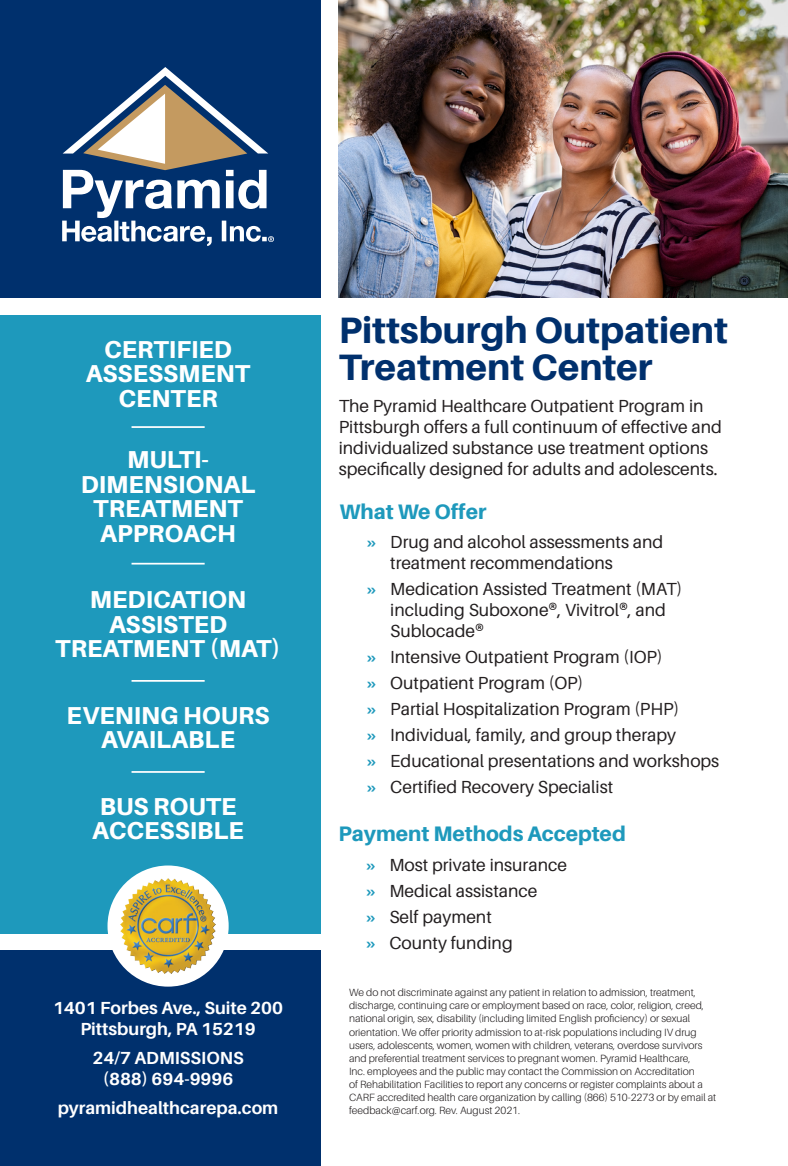
<style>
.page{position:relative;width:788px;height:1166px;background:#fff}
.page>*{position:absolute;margin:0;border:0;box-sizing:border-box;transform-origin:0 0}
.t1{font:800 36.75px/36.8px "Aileron";color:#00306d}
.t2{font:800 24.5px/24.5px "Aileron";color:#fff;text-align:center}
.t3{font:800 21px "Aileron";color:#1e99bc}
.t4{font:17.5px/21px "Aileron";color:#231f20}
.t5{font:700 17.5px "Aileron";color:#fff}
.t6{font:300 10.5px/13.1px "Aileron";color:#231f20}
.s1{font-weight:800;color:#1e99bc}
</style>
<div class="page">
<div style="left:0;top:315px;width:320px;height:618px;background:#1e99bc"></div>
<div style="left:0;top:950px;width:320px;height:216px;background:#00306d"></div>
<div style="left:107px;top:865px;width:122px;height:121px;background:#fff;border-radius:50%"></div>
<div style="left:0;top:0;width:320px;height:297px;background:#00306d"></div>
<svg style="left:62px;top:67px;width:212px;height:179px"></svg>
<img style="left:121px;top:878px;width:94px;height:95px">
<hr style="left:131px;top:771px;width:74px;height:2px;background:#fff">
<hr style="left:131px;top:426px;width:74px;height:2px;background:#fff">
<hr style="left:131px;top:563px;width:74px;height:1px;background:#fff">
<img style="left:339px;top:0;width:449px;height:297px">
<hr style="left:131px;top:680px;width:74px;height:1px;background:#fff">
<p class="t2" style="left:86px;top:337px;width:166px">CERTIFIED<br>ASSESSMENT<br>CENTER</p>
<p class="t2" style="left:81px;top:447px;width:176px">MULTI-<br>DIMENSIONAL<br>TREATMENT<br>APPROACH</p>
<p class="t2" style="left:55px;top:587px;width:227px">MEDICATION<br>ASSISTED<br>TREATMENT (MAT)</p>
<p class="t2" style="left:67px;top:703px;width:204px">EVENING HOURS</p>
<p class="t2" style="left:101px;top:727px;width:135px">AVAILABLE</p>
<p class="t2" style="left:100px;top:793px;width:138px">BUS ROUTE</p>
<p class="t2" style="left:92px;top:818px;width:153px">ACCESSIBLE</p>
<p class="t5" style="left:53px;top:998px;width:231px">1401 Forbes Ave., Suite 200</p>
<p class="t5" style="left:80px;top:1019px;width:177px">Pittsburgh, PA 15219</p>
<p class="t5" style="left:92px;top:1048px;width:153px">24/7 ADMISSIONS</p>
<p class="t5" style="left:103px;top:1069px;width:132px">(888) 694-9996</p>
<p class="t5" style="left:58px;top:1097px;width:222px">pyramidhealthcarepa.com</p>
<p class="t1" style="left:339px;top:312px;width:391px">Pittsburgh Outpatient<br>Treatment Center</p>
<p class="t4" style="left:339px;top:395px;width:385px">The Pyramid Healthcare Outpatient Program in Pittsburgh offers a full continuum of effective and individualized substance use treatment options specifically designed for adults and adolescents.</p>
<p class="t3" style="left:339px;top:499px;width:148px">What We Offer</p>
<p class="t4" style="left:390px;top:531px;width:274px;text-indent:-24px"><span class="s1">»</span> Drug and alcohol assessments and treatment recommendations</p>
<p class="t4" style="left:390px;top:578px;width:293px;text-indent:-24px"><span class="s1">»</span> Medication Assisted Treatment (MAT) including Suboxone®, Vivitrol®, and<br>Sublocade®</p>
<p class="t4" style="left:366px;top:646px;width:297px"><span class="s1">»</span> Intensive Outpatient Program (IOP)</p>
<p class="t4" style="left:366px;top:672px;width:218px"><span class="s1">»</span> Outpatient Program (OP)</p>
<p class="t4" style="left:366px;top:698px;width:314px"><span class="s1">»</span> Partial Hospitalization Program (PHP)</p>
<p class="t4" style="left:366px;top:724px;width:311px"><span class="s1">»</span> Individual, family, and group therapy</p>
<p class="t4" style="left:366px;top:750px;width:354px"><span class="s1">»</span> Educational presentations and workshops</p>
<p class="t4" style="left:366px;top:776px;width:248px"><span class="s1">»</span> Certified Recovery Specialist</p>
<p class="t3" style="left:338px;top:822px;width:289px">Payment Methods Accepted</p>
<p class="t4" style="left:366px;top:854px;width:203px"><span class="s1">»</span> Most private insurance</p>
<p class="t4" style="left:366px;top:880px;width:173px"><span class="s1">»</span> Medical assistance</p>
<p class="t4" style="left:366px;top:906px;width:128px"><span class="s1">»</span> Self payment</p>
<p class="t4" style="left:366px;top:932px;width:148px"><span class="s1">»</span> County funding</p>
<p class="t6" style="left:349px;top:986px;width:368px">We do not discriminate against any patient in relation to admission, treatment, discharge, continuing care or employment based on race, color, religion, creed, national origin, sex, disability (including limited English proficiency) or sexual orientation. We offer priority admission to at-risk populations including IV drug users, adolescents, women, women with children, veterans, overdose survivors and preferential treatment services to pregnant women. Pyramid Healthcare,<br>Inc. employees and the public may contact the Commission on Accreditation<br>of Rehabilitation Facilities to report any concerns or register complaints about a CARF accredited health care organization by calling (866) 510-2273 or by email at feedback@carf.org. Rev. August 2021.</p>
</div>
